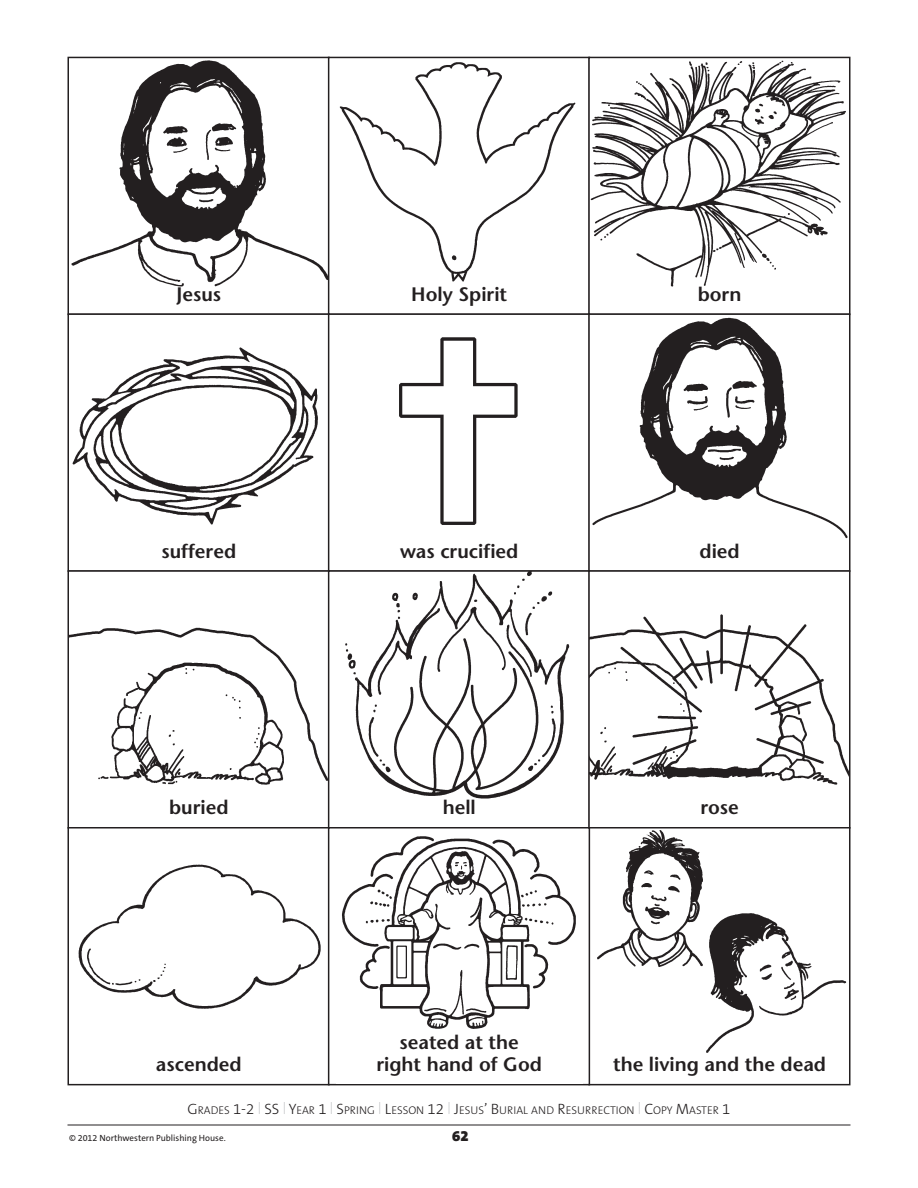
<style>
.page{position:relative;width:918px;height:1188px;background:#fff}
.page>*{position:absolute;margin:0;border:0;box-sizing:border-box;transform-origin:0 0}
.t1{font:600 19.5px/21.8px "Stone Sans";color:#231f20;text-align:center}
.t2{font:900 15px "The Sans B9";color:#231f20}
.t3{font:300 11.25px "The Sans B3";color:#231f20}
.t4{font:9px "The Sans B5 Plain";color:#231f20}
.s1{font-size:15px}
</style>
<div class="page">
<hr style="left:68px;top:1125px;width:782px;height:1px;background:#231f20">
<img style="left:71px;top:60px;width:256px;height:227px">
<div style="left:68px;top:57px;width:262px;height:258px;border:2px solid #231f20"></div>
<img style="left:339px;top:62px;width:237px;height:220px">
<div style="left:328px;top:57px;width:262px;height:258px;border:2px solid #231f20"></div>
<svg style="left:591px;top:60px;width:255px;height:227px"></svg>
<div style="left:588px;top:57px;width:262px;height:258px;border:2px solid #231f20"></div>
<img style="left:72px;top:347px;width:246px;height:178px">
<div style="left:68px;top:313px;width:262px;height:259px;border:2px solid #231f20"></div>
<img style="left:399px;top:337px;width:119px;height:188px">
<div style="left:328px;top:313px;width:262px;height:259px;border:2px solid #231f20"></div>
<img style="left:592px;top:317px;width:255px;height:222px">
<div style="left:588px;top:313px;width:262px;height:259px;border:2px solid #231f20"></div>
<img style="left:71px;top:627px;width:256px;height:158px">
<div style="left:68px;top:570px;width:262px;height:259px;border:2px solid #231f20"></div>
<img style="left:345px;top:573px;width:225px;height:226px">
<div style="left:328px;top:570px;width:262px;height:259px;border:2px solid #231f20"></div>
<img style="left:591px;top:614px;width:256px;height:171px">
<div style="left:588px;top:570px;width:262px;height:259px;border:2px solid #231f20"></div>
<img style="left:78px;top:864px;width:243px;height:145px">
<div style="left:68px;top:827px;width:262px;height:258px;border:2px solid #231f20"></div>
<img style="left:597px;top:830px;width:250px;height:223px">
<div style="left:588px;top:827px;width:262px;height:258px;border:2px solid #231f20"></div>
<img style="left:342px;top:836px;width:234px;height:193px">
<div style="left:328px;top:827px;width:262px;height:258px;border:2px solid #231f20"></div>
<div style="left:336px;top:1035px;width:246px;height:49px;background:#fff"></div>
<p class="t1" style="left:176px;top:283px;width:46px">Jesus</p>
<p class="t1" style="left:411px;top:283px;width:97px">Holy Spirit</p>
<p class="t1" style="left:698px;top:283px;width:45px">born</p>
<p class="t1" style="left:161px;top:540px;width:76px">suffered</p>
<p class="t1" style="left:400px;top:540px;width:120px">was crucified</p>
<p class="t1" style="left:700px;top:540px;width:42px">died</p>
<p class="t1" style="left:169px;top:797px;width:61px">buried</p>
<p class="t1" style="left:443px;top:797px;width:35px">hell</p>
<p class="t1" style="left:700px;top:797px;width:40px">rose</p>
<p class="t1" style="left:376px;top:1031px;width:167px">seated at the right hand of God</p>
<p class="t1" style="left:156px;top:1053px;width:87px">ascended</p>
<p class="t1" style="left:613px;top:1053px;width:214px">the living and the dead</p>
<p class="t3" style="left:188px;top:1105px;width:544px"><span class="s1">G</span>RADES <span class="s1">1-2</span> <sup>|</sup> <span class="s1">SS</span> <sup>|</sup> <span class="s1">Y</span>EAR <span class="s1">1</span> <sup>|</sup> <span class="s1">S</span>PRING <sup>|</sup> <span class="s1">L</span>ESSON <span class="s1">12</span> <sup>|</sup> <span class="s1">J</span>ESUS<span class="s1">’ B</span>URIAL AND <span class="s1">R</span>ESURRECTION <sup>|</sup> <span class="s1">C</span>OPY <span class="s1">M</span>ASTER <span class="s1">1</span></p>
<p class="t4" style="left:69px;top:1133px;width:158px">© 2012 Northwestern Publishing House.</p>
<p class="t2" style="left:452px;top:1128px;width:18px">62</p>
</div>
